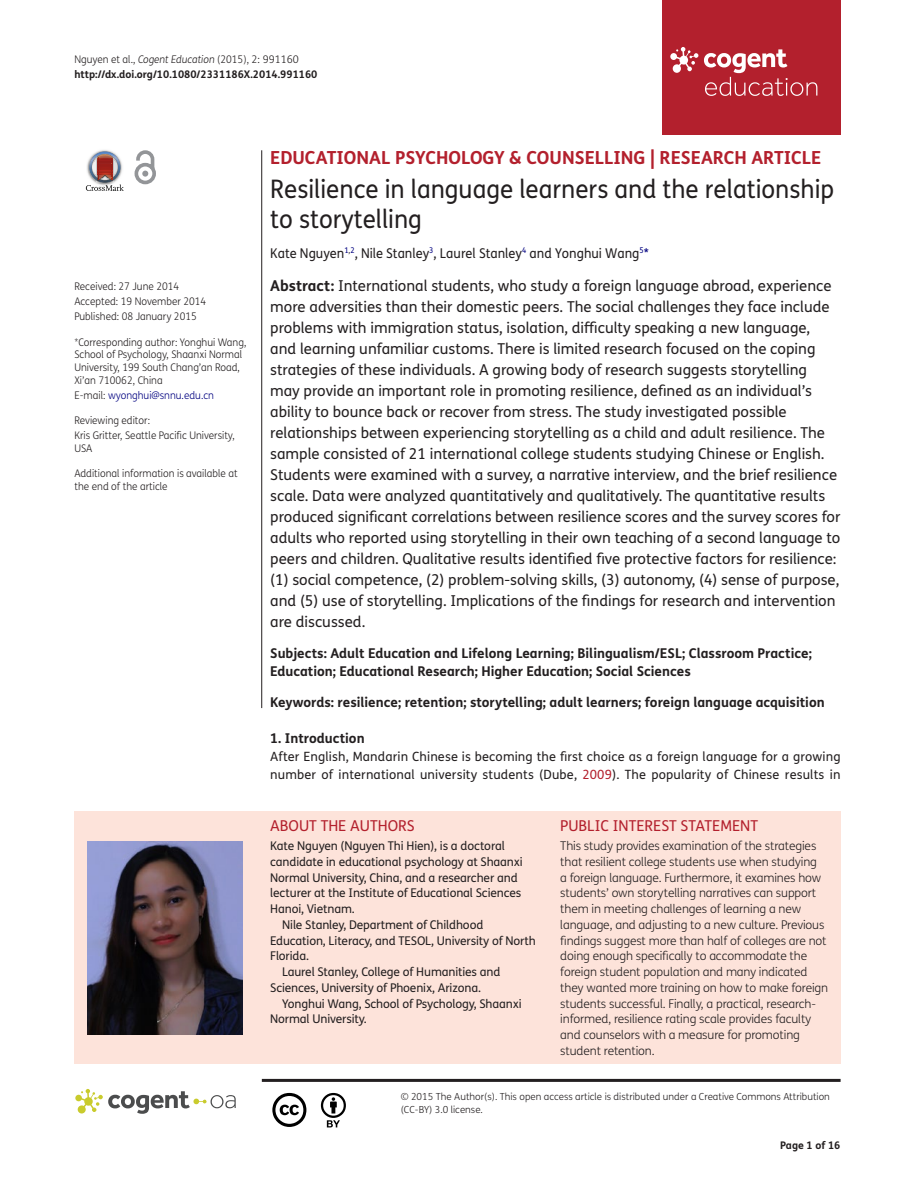
<style>
.page{position:relative;width:915px;height:1191px;background:#fff}
.page>*{position:absolute;margin:0;border:0;box-sizing:border-box;transform-origin:0 0}
.t1{font:25.5px/30px "FS Me Pro";color:#231f20;scale:.95 1}
.t2{font:700 18px "FS Me Pro";color:#b3202d}
.t3{font:15px/21px "FS Me Pro";color:#231f20}
.t4{font:15px "FS Me Pro";color:#b3202d}
.t5{font:700 13.5px/18px "FS Me Pro";color:#231f20}
.t6{font:13.5px "FS Me Pro";color:#231f20;scale:.95 1}
.t7{font:12.75px/18px "FS Me Pro";letter-spacing:.01em;color:#231f20}
.t8{font:300 12px/15.8px "FS Me Pro";letter-spacing:-.01em;color:#231f20}
.t9{font:12px "FS Me Pro";letter-spacing:-.01em;color:#231f20}
.t10{font:300 10.5px/12.8px "FS Me Pro";color:#231f20;scale:.95 1}
.t11{font:700 10.5px/15px "FS Me Pro";color:#231f20}
.t12{font:300 10.5px "FS Me Pro";color:#000080;scale:.95 1}
.t13{font:300 9.75px/12.8px "FS Me Pro";color:#231f20}
.s1{font-weight:300}
.s2{font-weight:300;font-style:italic}
.s3{color:#231f20}
.s4{color:#000080}
.s5{font-weight:700}
.s6{color:#b3202d}
</style>
<div class="page">
<div style="left:661px;top:0;width:179px;height:134px;background:#b3202d"></div>
<svg style="left:670px;top:47px;width:147px;height:49px"></svg>
<div style="left:74px;top:811px;width:766px;height:252px;background:#fde3da"></div>
<svg style="left:86px;top:151px;width:38px;height:40px"></svg>
<svg style="left:134px;top:150px;width:22px;height:34px"></svg>
<hr style="left:261px;top:150px;width:1px;height:558px;background:#231f20">
<hr style="left:262px;top:1078px;width:578px;height:3px;background:#231f20">
<svg style="left:75px;top:1089px;width:161px;height:24px"></svg>
<svg style="left:272px;top:1093px;width:34px;height:34px"></svg>
<svg style="left:321px;top:1093px;width:25px;height:34px"></svg>
<img style="left:87px;top:841px;width:155px;height:194px">
<p class="t11" style="left:74px;top:51px;width:244px"><span class="s1">Nguyen et al.,</span> <span class="s2">Cogent Education</span> <span class="s1">(2015), 2: 991160 </span>http://dx.doi.org/10.1080/2331186X.2014.991160</p>
<p class="t10" style="left:74px;top:279px;width:140px;line-height:14.9px">Received: 27 June 2014<br>Accepted: 19 November 2014<br>Published: 08 January 2015</p>
<p class="t10" style="left:74px;top:335px;width:182px">*Corresponding author: Yonghui Wang, School of Psychology, Shaanxi Normal University, 199 South Chang’an Road, Xi’an 710062, China</p>
<p class="t12" style="left:74px;top:388px;width:148px"><span class="s3">E-mail:</span> wyonghui@snnu.edu.cn</p>
<p class="t10" style="left:74px;top:413px;width:170px;line-height:14.9px">Reviewing editor:<br>Kris Gritter, Seattle Pacific University,</p>
<p class="t10" style="left:74px;top:441px;width:20px">USA</p>
<p class="t10" style="left:74px;top:467px;width:173px">Additional information is available at the end of the article</p>
<p class="t2" style="left:270px;top:143px;width:552px">EDUCATIONAL PSYCHOLOGY &amp; COUNSELLING | RESEARCH ARTICLE</p>
<h1 class="t1" style="left:270px;top:174px;width:595px">Resilience in language learners and the relationship to storytelling</h1>
<p class="t6" style="left:270px;top:243px;width:400px">Kate Nguyen<sup>1</sup><sup>,</sup><sup>2</sup>, Nile Stanley<sup>3</sup>, Laurel Stanley<sup>4</sup> and Yonghui Wang<sup>5</sup><span class="s4">*</span></p>
<p class="t3" style="left:270px;top:275px;width:571px"><span class="s5">Abstract:</span> International students, who study a foreign language abroad, experience more adversities than their domestic peers. The social challenges they face include problems with immigration status, isolation, difficulty speaking a new language,<br>and learning unfamiliar customs. There is limited research focused on the coping strategies of these individuals. A growing body of research suggests storytelling<br>may provide an important role in promoting resilience, defined as an individual’s ability to bounce back or recover from stress. The study investigated possible relationships between experiencing storytelling as a child and adult resilience. The sample consisted of 21 international college students studying Chinese or English.<br>Students were examined with a survey, a narrative interview, and the brief resilience scale. Data were analyzed quantitatively and qualitatively. The quantitative results produced significant correlations between resilience scores and the survey scores for adults who reported using storytelling in their own teaching of a second language to peers and children. Qualitative results identified five protective factors for resilience: (1) social competence, (2) problem-solving skills, (3) autonomy, (4) sense of purpose, and (5) use of storytelling. Implications of the findings for research and intervention are discussed.</p>
<p class="t5" style="left:270px;top:644px;width:543px">Subjects: Adult Education and Lifelong Learning; Bilingualism/ESL; Classroom Practice;<br>Education; Educational Research; Higher Education; Social Sciences</p>
<p class="t5" style="left:270px;top:692px;width:556px">Keywords: resilience; retention; storytelling; adult learners; foreign language acquisition</p>
<p class="t5" style="left:270px;top:728px;width:96px">1. Introduction</p>
<p class="t7" style="left:270px;top:747px;width:571px">After English, Mandarin Chinese is becoming the first choice as a foreign language for a growing number of international university students (Dube, <span class="s6">2009</span>). The popularity of Chinese results in</p>
<p class="t4" style="left:270px;top:815px;width:146px">ABOUT THE AUTHORS</p>
<p class="t9" style="left:270px;top:837px;width:236px">Kate Nguyen (Nguyen Thi Hien), is a doctoral</p>
<p class="t9" style="left:270px;top:853px;width:254px">candidate in educational psychology at Shaanxi</p>
<p class="t9" style="left:270px;top:869px;width:249px">Normal University, China, and a researcher and</p>
<p class="t9" style="left:270px;top:885px;width:252px">lecturer at the Institute of Educational Sciences</p>
<p class="t9" style="left:270px;top:900px;width:86px">Hanoi, Vietnam.</p>
<p class="t9" style="left:282px;top:916px;width:202px">Nile Stanley, Department of Childhood</p>
<p class="t9" style="left:270px;top:932px;width:267px">Education, Literacy, and TESOL, University of North</p>
<p class="t9" style="left:270px;top:948px;width:40px">Florida.</p>
<p class="t9" style="left:282px;top:963px;width:220px">Laurel Stanley, College of Humanities and</p>
<p class="t9" style="left:270px;top:979px;width:212px">Sciences, University of Phoenix, Arizona.</p>
<p class="t9" style="left:282px;top:995px;width:241px">Yonghui Wang, School of Psychology, Shaanxi</p>
<p class="t9" style="left:270px;top:1010px;width:98px">Normal University.</p>
<p class="t4" style="left:560px;top:815px;width:199px">PUBLIC INTEREST STATEMENT</p>
<p class="t8" style="left:560px;top:837px;width:269px">This study provides examination of the strategies that resilient college students use when studying<br>a foreign language. Furthermore, it examines how students’ own storytelling narratives can support them in meeting challenges of learning a new language, and adjusting to a new culture. Previous findings suggest more than half of colleges are not doing enough specifically to accommodate the foreign student population and many indicated they wanted more training on how to make foreign students successful. Finally, a practical, research&shy;informed, resilience rating scale provides faculty and counselors with a measure for promoting student retention.</p>
<p class="t13" style="left:400px;top:1090px;width:430px">© 2015 The Author(s). This open access article is distributed under a Creative Commons Attribution (CC-BY) 3.0 license.</p>
<p class="t11" style="left:780px;top:1137px;width:62px">Page 1 of 16</p>
</div>
